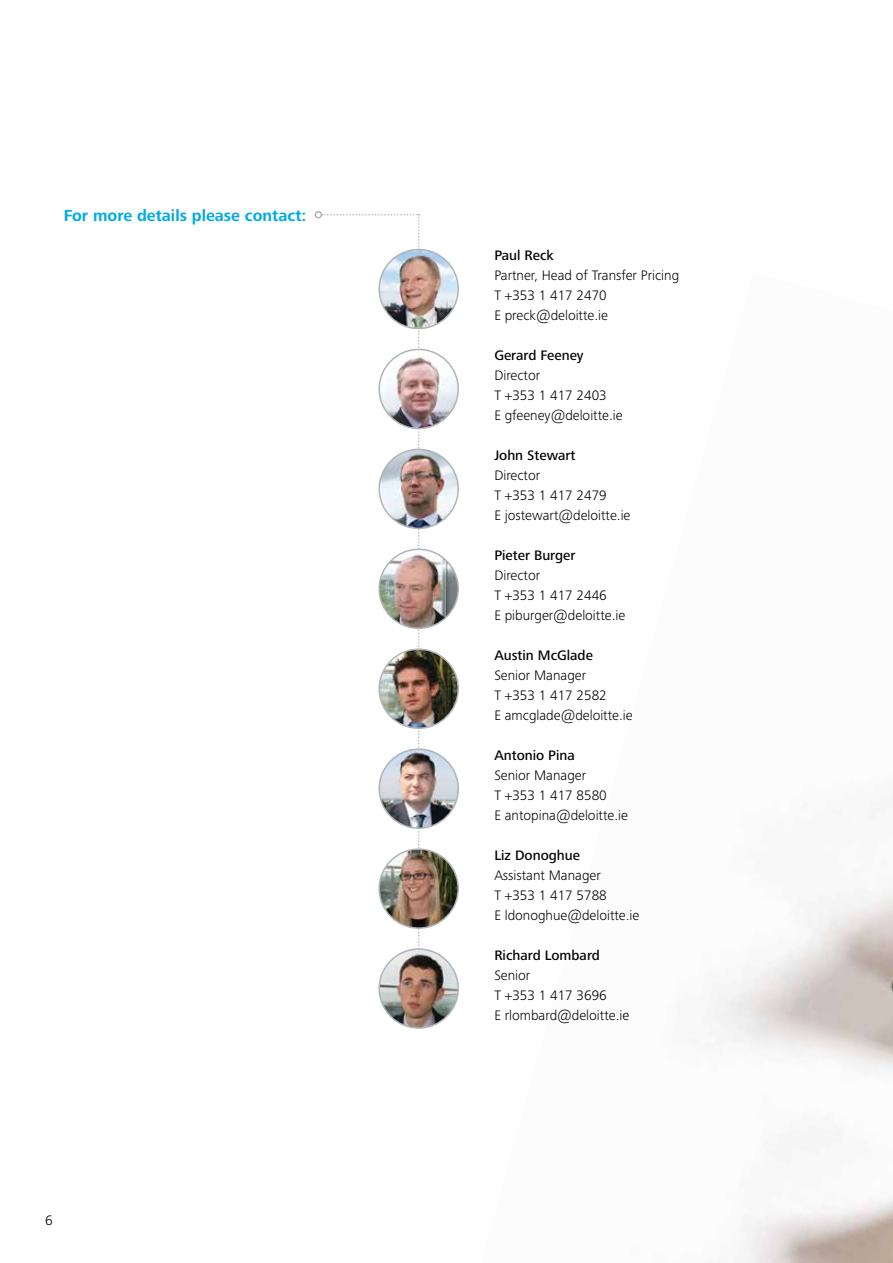
<style>
.page{position:relative;width:893px;height:1263px;background:#fff}
.page>*{position:absolute;margin:0;border:0;box-sizing:border-box;transform-origin:0 0}
.t1{font:700 16.5px "Frutiger Next Pro";color:#00aae7}
.t2{font:300 14.25px/20px "Frutiger Next Pro";color:#000}
.t3{font:500 14.25px "Frutiger Next Pro";color:#000}
</style>
<div class="page">
<img style="left:712px;top:890px;width:181px;height:373px">
<svg style="left:321px;top:214px;width:99px;height:790px"></svg>
<div style="left:315px;top:211px;width:7px;height:7px;border:2px solid #b1b4b6;border-radius:50%"></div>
<img style="left:379px;top:249px;width:79px;height:79px;border-radius:39px">
<div style="left:378px;top:249px;width:81px;height:80px;border:2px solid #b1b4b6;border-radius:50%"></div>
<img style="left:379px;top:549px;width:79px;height:79px;border-radius:39px">
<div style="left:378px;top:549px;width:81px;height:80px;border:2px solid #b1b4b6;border-radius:50%"></div>
<img style="left:379px;top:849px;width:79px;height:79px;border-radius:39px">
<div style="left:378px;top:848px;width:81px;height:81px;border:2px solid #b1b4b6;border-radius:50%"></div>
<img style="left:379px;top:349px;width:79px;height:79px;border-radius:39px">
<div style="left:378px;top:349px;width:81px;height:80px;border:2px solid #b1b4b6;border-radius:50%"></div>
<img style="left:379px;top:649px;width:79px;height:79px">
<div style="left:378px;top:648px;width:81px;height:81px;border:2px solid #b1b4b6;border-radius:50%"></div>
<img style="left:379px;top:949px;width:79px;height:79px;border-radius:39px">
<div style="left:378px;top:948px;width:81px;height:81px;border:2px solid #b1b4b6;border-radius:50%"></div>
<img style="left:379px;top:449px;width:79px;height:79px;border-radius:39px">
<div style="left:378px;top:449px;width:81px;height:80px;border:2px solid #b1b4b6;border-radius:50%"></div>
<img style="left:379px;top:749px;width:79px;height:79px;border-radius:39px">
<div style="left:378px;top:748px;width:81px;height:81px;border:2px solid #b1b4b6;border-radius:50%"></div>
<p class="t1" style="left:64px;top:206px;width:244px">For more details please contact:</p>
<p class="t2" style="left:45px;top:1211px;width:9px">6</p>
<p class="t3" style="left:494px;top:247px;width:61px">Paul Reck</p>
<p class="t2" style="left:494px;top:265px;width:186px">Partner, Head of Transfer Pricing<br>T +353 1 417 2470<br>E preck@deloitte.ie</p>
<p class="t3" style="left:494px;top:347px;width:91px">Gerard Feeney</p>
<p class="t2" style="left:494px;top:365px;width:130px">Director<br>T +353 1 417 2403<br>E gfeeney@deloitte.ie</p>
<p class="t3" style="left:494px;top:447px;width:83px">John Stewart</p>
<p class="t2" style="left:494px;top:465px;width:138px">Director<br>T +353 1 417 2479<br>E jostewart@deloitte.ie</p>
<p class="t3" style="left:494px;top:547px;width:83px">Pieter Burger</p>
<p class="t2" style="left:494px;top:565px;width:132px">Director<br>T +353 1 417 2446<br>E piburger@deloitte.ie</p>
<p class="t3" style="left:494px;top:647px;width:100px">Austin McGlade</p>
<p class="t2" style="left:494px;top:665px;width:140px">Senior Manager<br>T +353 1 417 2582<br>E amcglade@deloitte.ie</p>
<p class="t3" style="left:494px;top:747px;width:82px">Antonio Pina</p>
<p class="t2" style="left:494px;top:765px;width:135px">Senior Manager<br>T +353 1 417 8580<br>E antopina@deloitte.ie</p>
<p class="t3" style="left:494px;top:847px;width:87px">Liz Donoghue</p>
<p class="t2" style="left:494px;top:865px;width:146px">Assistant Manager<br>T +353 1 417 5788<br>E ldonoghue@deloitte.ie</p>
<p class="t3" style="left:494px;top:947px;width:107px">Richard Lombard</p>
<p class="t2" style="left:494px;top:965px;width:136px">Senior<br>T +353 1 417 3696<br>E rlombard@deloitte.ie</p>
</div>
